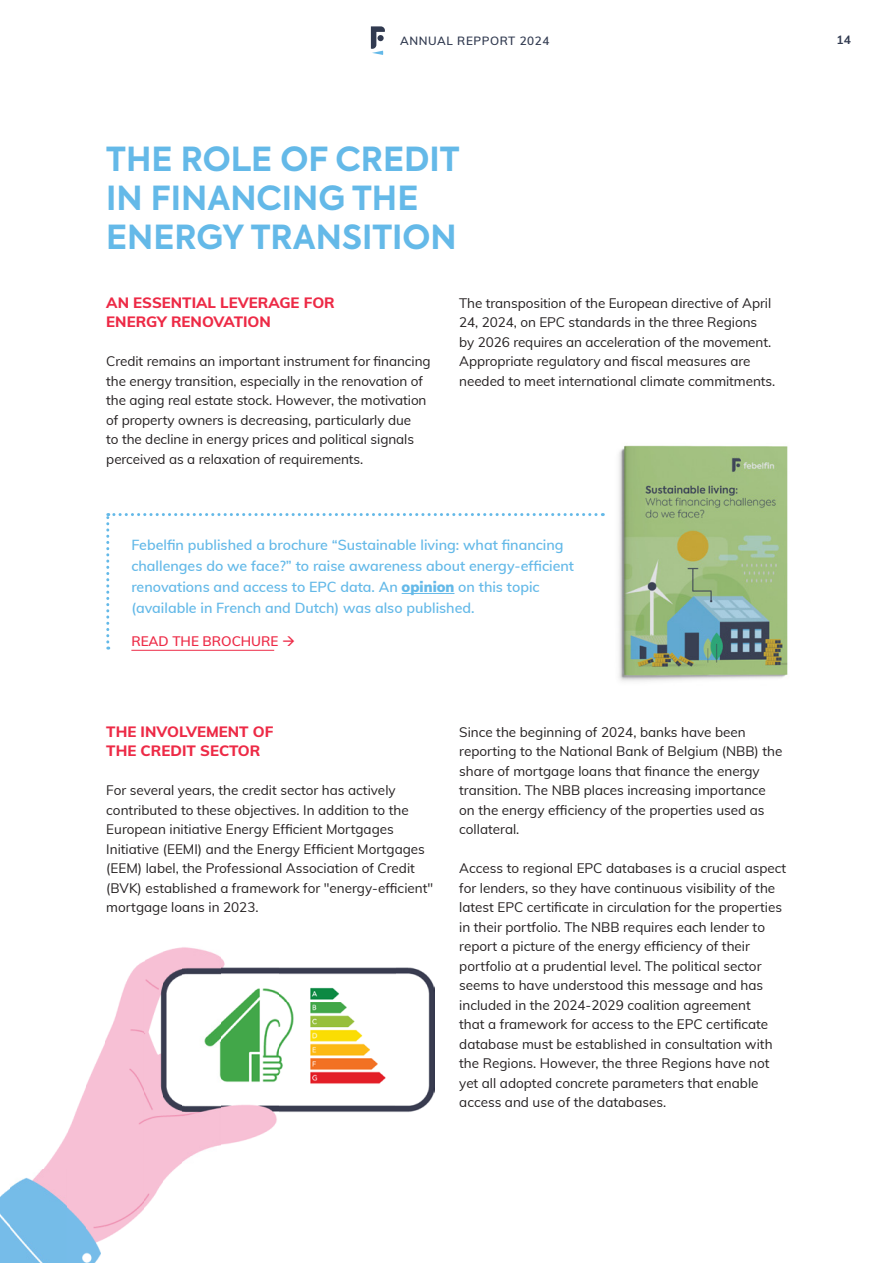
<style>
.page{position:relative;width:893px;height:1263px;background:#fff}
.page>*{position:absolute;margin:0;border:0;box-sizing:border-box;transform-origin:0 0}
.t1{font:700 33px/39px "Axiforma";color:#64b9e8}
.Body{font:800 15px/19.5px "Muli";color:#ed2a46}
.Body-2{font:600 14.25px/21px "Muli";color:#64b9e8}
.Body-3{font:13.5px/19.5px "Muli";color:#231f20}
.Body-4{font:600 13.5px "Muli";color:#ed2a46}
.t2{font:700 12px "Muli";color:#313a50}
.t3{font:600 11.7px "Muli";letter-spacing:.05em;color:#313a50}
.s1{font-weight:900}
</style>
<div class="page">
<svg style="left:371px;top:26px;width:14px;height:29px"></svg>
<img style="left:603px;top:445px;width:185px;height:236px">
<hr style="left:131px;top:650px;width:143px;height:1px;background:#ed2a46">
<svg style="left:106px;top:513px;width:497px;height:137px"></svg>
<img style="left:9px;top:1168px;width:58px;height:95px">
<img style="left:0;top:1189px;width:9px;height:74px">
<img style="left:67px;top:1087px;width:19px;height:176px">
<img style="left:86px;top:1039px;width:20px;height:224px">
<img style="left:106px;top:983px;width:38px;height:255px">
<img style="left:144px;top:951px;width:20px;height:257px">
<img style="left:164px;top:947px;width:19px;height:233px">
<img style="left:44px;top:1150px;width:23px;height:18px">
<img style="left:183px;top:947px;width:38px;height:215px">
<img style="left:57px;top:1133px;width:10px;height:17px">
<img style="left:221px;top:965px;width:58px;height:180px">
<img style="left:279px;top:967px;width:155px;height:145px">
<img style="left:126px;top:951px;width:19px;height:32px">
<img style="left:221px;top:958px;width:4px;height:7px">
<p class="t3" style="left:400px;top:32px;width:151px">ANNUAL REPPORT 2024</p>
<p class="t2" style="left:836px;top:31px;width:16px">14</p>
<p class="t1" style="left:106px;top:140px;width:355px">THE ROLE OF CREDIT<br>IN FINANCING THE<br>ENERGY TRANSITION</p>
<p class="Body" style="left:106px;top:292px;width:230px">AN ESSENTIAL LEVERAGE FOR<br>ENERGY RENOVATION</p>
<p class="Body-3" style="left:106px;top:351px;width:326px">Credit remains an important instrument for financing the energy transition, especially in the renovation of the aging real estate stock. However, the motivation of property owners is decreasing, particularly due<br>to the decline in energy prices and political signals perceived as a relaxation of requirements.</p>
<p class="Body-3" style="left:459px;top:292px;width:317px">The transposition of the European directive of April 24, 2024, on EPC standards in the three Regions by 2026 requires an acceleration of the movement.<br>Appropriate regulatory and fiscal measures are needed to meet international climate commitments.</p>
<p class="Body-2" style="left:131px;top:534px;width:444px">Febelfin published a brochure “Sustainable living: what financing challenges do we face?” to raise awareness about energy-efficient renovations and access to EPC data. An <span class="s1">opinion</span> on this topic (available in French and Dutch) was also published.</p>
<p class="Body-4" style="left:131px;top:631px;width:166px">READ THE BROCHURE →</p>
<p class="Body" style="left:106px;top:721px;width:169px">THE INVOLVEMENT OF<br>THE CREDIT SECTOR</p>
<p class="Body-3" style="left:106px;top:780px;width:328px">For several years, the credit sector has actively contributed to these objectives. In addition to the European initiative Energy Efficient Mortgages Initiative (EEMI) and the Energy Efficient Mortgages (EEM) label, the Professional Association of Credit (BVK) established a framework for "energy-efficient" mortgage loans in 2023.</p>
<p class="Body-3" style="left:459px;top:721px;width:325px">Since the beginning of 2024, banks have been reporting to the National Bank of Belgium (NBB) the share of mortgage loans that finance the energy transition. The NBB places increasing importance on the energy efficiency of the properties used as collateral.</p>
<p class="Body-3" style="left:459px;top:858px;width:329px">Access to regional EPC databases is a crucial aspect for lenders, so they have continuous visibility of the latest EPC certificate in circulation for the properties in their portfolio. The NBB requires each lender to report a picture of the energy efficiency of their portfolio at a prudential level. The political sector seems to have understood this message and has included in the 2024-2029 coalition agreement<br>that a framework for access to the EPC certificate database must be established in consultation with the Regions. However, the three Regions have not yet all adopted concrete parameters that enable access and use of the databases.</p>
</div>
